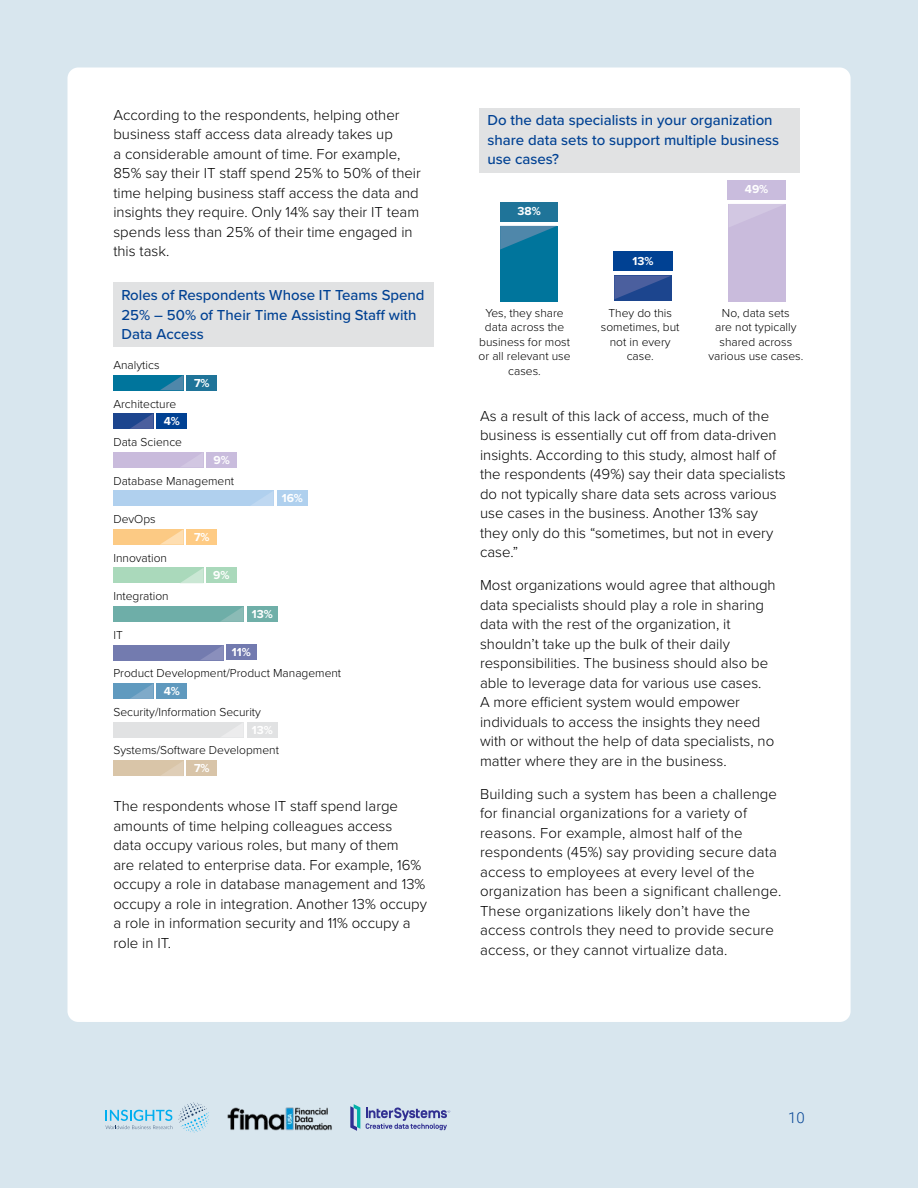
<style>
.page{position:relative;width:918px;height:1188px;background:#d8e6ee}
.page>*{position:absolute;margin:0;border:0;box-sizing:border-box;transform-origin:0 0}
.t1{font:300 15px/19.5px "Proxima Nova";color:#000}
.t2{font:500 15px/19.5px "Proxima Nova";color:#004193}
.t3{font:300 15px "Roboto";color:#004193}
.t4{font:300 12px/14.4px "Proxima Nova";color:#000;text-align:center}
.t5{font:700 12px "Proxima Nova";color:#fff}
</style>
<div class="page">
<div style="left:68px;top:68px;width:783px;height:954px;background:#fff;border-radius:11px"></div>
<svg style="left:350px;top:1104px;width:10px;height:27px"></svg>
<svg style="left:366px;top:1108px;width:84px;height:22px"></svg>
<svg style="left:179px;top:1103px;width:30px;height:30px"></svg>
<svg style="left:106px;top:1110px;width:66px;height:19px"></svg>
<img style="left:227px;top:1107px;width:105px;height:23px">
<div style="left:479px;top:108px;width:321px;height:64px;background:#e1e2e3"></div>
<div style="left:729px;top:204px;width:57px;height:97px;background:#c9bbdc"></div>
<div style="left:614px;top:276px;width:57px;height:25px;background:#1c458e"></div>
<div style="left:500px;top:226px;width:57px;height:75px;background:#00759c"></div>
<svg style="left:500px;top:226px;width:57px;height:24px"></svg>
<svg style="left:614px;top:276px;width:56px;height:23px"></svg>
<svg style="left:729px;top:204px;width:54px;height:23px"></svg>
<div style="left:500px;top:203px;width:58px;height:19px;background:#1f7499"></div>
<div style="left:613px;top:252px;width:60px;height:19px;background:#004193"></div>
<div style="left:728px;top:180px;width:58px;height:19px;background:#c9bcdd"></div>
<div style="left:113px;top:282px;width:321px;height:65px;background:#e1e2e3"></div>
<div style="left:113px;top:761px;width:71px;height:15px;background:#d9c5a8"></div>
<div style="left:113px;top:722px;width:131px;height:15px;background:#e1e2e3"></div>
<div style="left:113px;top:683px;width:40px;height:16px;background:#609abf"></div>
<div style="left:113px;top:645px;width:111px;height:15px;background:#737baf"></div>
<div style="left:113px;top:606px;width:131px;height:16px;background:#6eaea8"></div>
<div style="left:113px;top:568px;width:91px;height:15px;background:#aad9bb"></div>
<div style="left:113px;top:529px;width:71px;height:16px;background:#fcca84"></div>
<div style="left:113px;top:491px;width:161px;height:15px;background:#b0d0ee"></div>
<div style="left:113px;top:452px;width:91px;height:15px;background:#c9bbdc"></div>
<div style="left:113px;top:413px;width:40px;height:16px;background:#1c458e"></div>
<div style="left:113px;top:375px;width:71px;height:15px;background:#00759c"></div>
<svg style="left:160px;top:375px;width:24px;height:15px"></svg>
<svg style="left:130px;top:414px;width:23px;height:15px"></svg>
<svg style="left:182px;top:453px;width:21px;height:14px"></svg>
<svg style="left:251px;top:492px;width:22px;height:14px"></svg>
<svg style="left:160px;top:529px;width:24px;height:16px"></svg>
<svg style="left:181px;top:568px;width:23px;height:15px"></svg>
<svg style="left:220px;top:607px;width:24px;height:15px"></svg>
<svg style="left:201px;top:645px;width:23px;height:15px"></svg>
<svg style="left:130px;top:684px;width:23px;height:15px"></svg>
<svg style="left:220px;top:724px;width:24px;height:14px"></svg>
<svg style="left:161px;top:762px;width:22px;height:14px"></svg>
<div style="left:187px;top:375px;width:30px;height:15px;background:#1f7499"></div>
<div style="left:226px;top:645px;width:30px;height:15px;background:#727aaf"></div>
<div style="left:157px;top:683px;width:30px;height:16px;background:#5f99be"></div>
<div style="left:157px;top:414px;width:30px;height:15px;background:#004193"></div>
<div style="left:207px;top:452px;width:30px;height:15px;background:#c9bcdd"></div>
<div style="left:187px;top:529px;width:30px;height:16px;background:#fecb84"></div>
<div style="left:187px;top:761px;width:30px;height:15px;background:#d8c4a8"></div>
<div style="left:206px;top:568px;width:30px;height:15px;background:#aad9bb"></div>
<div style="left:277px;top:491px;width:30px;height:15px;background:#afd0ee"></div>
<div style="left:247px;top:606px;width:30px;height:16px;background:#6fafa8"></div>
<div style="left:247px;top:722px;width:30px;height:16px;background:#e1e2e3"></div>
<p class="t1" style="left:113px;top:104px;width:309px">According to the respondents, helping other business staff access data already takes up<br>a considerable amount of time. For example, 85% say their IT staff spend 25% to 50% of their time helping business staff access the data and insights they require. Only 14% say their IT team spends less than 25% of their time engaged in this task.</p>
<p class="t2" style="left:121px;top:285px;width:305px">Roles of Respondents Whose IT Teams Spend<br>25% – 50% of Their Time Assisting Staff with<br>Data Access</p>
<p class="t5" style="left:194px;top:374px;width:17px">7%</p>
<p class="t4" style="left:113px;top:358px;width:48px">Analytics</p>
<p class="t4" style="left:113px;top:396px;width:64px">Architecture</p>
<p class="t4" style="left:113px;top:435px;width:70px">Data Science</p>
<p class="t4" style="left:113px;top:473px;width:122px">Database Management</p>
<p class="t4" style="left:113px;top:512px;width:44px">DevOps</p>
<p class="t4" style="left:113px;top:550px;width:55px">Innovation</p>
<p class="t4" style="left:113px;top:589px;width:57px">Integration</p>
<p class="t4" style="left:113px;top:627px;width:11px">IT</p>
<p class="t4" style="left:113px;top:666px;width:229px">Product Development/Product Management</p>
<p class="t4" style="left:113px;top:704px;width:149px">Security/Information Security</p>
<p class="t4" style="left:113px;top:742px;width:167px">Systems/Software Development</p>
<p class="t5" style="left:164px;top:412px;width:18px">4%</p>
<p class="t5" style="left:214px;top:451px;width:18px">9%</p>
<p class="t5" style="left:282px;top:489px;width:23px">16%</p>
<p class="t5" style="left:194px;top:528px;width:17px">7%</p>
<p class="t5" style="left:213px;top:566px;width:18px">9%</p>
<p class="t5" style="left:252px;top:605px;width:23px">13%</p>
<p class="t5" style="left:232px;top:644px;width:20px">11%</p>
<p class="t5" style="left:164px;top:682px;width:18px">4%</p>
<p class="t5" style="left:252px;top:721px;width:23px">13%</p>
<p class="t5" style="left:194px;top:759px;width:17px">7%</p>
<p class="t1" style="left:113px;top:796px;width:315px">The respondents whose IT staff spend large amounts of time helping colleagues access<br>data occupy various roles, but many of them<br>are related to enterprise data. For example, 16% occupy a role in database management and 13% occupy a role in integration. Another 13% occupy a role in information security and 11% occupy a role in IT.</p>
<p class="t2" style="left:487px;top:110px;width:293px">Do the data specialists in your organization share data sets to support multiple business use cases?</p>
<p class="t5" style="left:518px;top:202px;width:25px">38%</p>
<p class="t5" style="left:632px;top:252px;width:23px">13%</p>
<p class="t5" style="left:745px;top:180px;width:25px">49%</p>
<p class="t4" style="left:479px;top:305px;width:93px">Yes, they share data across the business for most or all relevant use cases.</p>
<p class="t4" style="left:601px;top:305px;width:80px">They do this sometimes, but not in every case.</p>
<p class="t4" style="left:708px;top:305px;width:96px">No, data sets<br>are not typically shared across various use cases.</p>
<p class="t1" style="left:480px;top:405px;width:307px">As a result of this lack of access, much of the business is essentially cut off from data-driven insights. According to this study, almost half of the respondents (49%) say their data specialists do not typically share data sets across various use cases in the business. Another 13% say they only do this “sometimes, but not in every case.”</p>
<p class="t1" style="left:480px;top:575px;width:297px">Most organizations would agree that although data specialists should play a role in sharing data with the rest of the organization, it shouldn’t take up the bulk of their daily responsibilities. The business should also be able to leverage data for various use cases.<br>A more efficient system would empower individuals to access the insights they need with or without the help of data specialists, no matter where they are in the business.</p>
<p class="t1" style="left:480px;top:783px;width:303px">Building such a system has been a challenge for financial organizations for a variety of reasons. For example, almost half of the respondents (45%) say providing secure data access to employees at every level of the organization has been a significant challenge.<br>These organizations likely don’t have the access controls they need to provide secure access, or they cannot virtualize data.</p>
<p class="t3" style="left:788px;top:1107px;width:18px">10</p>
</div>
